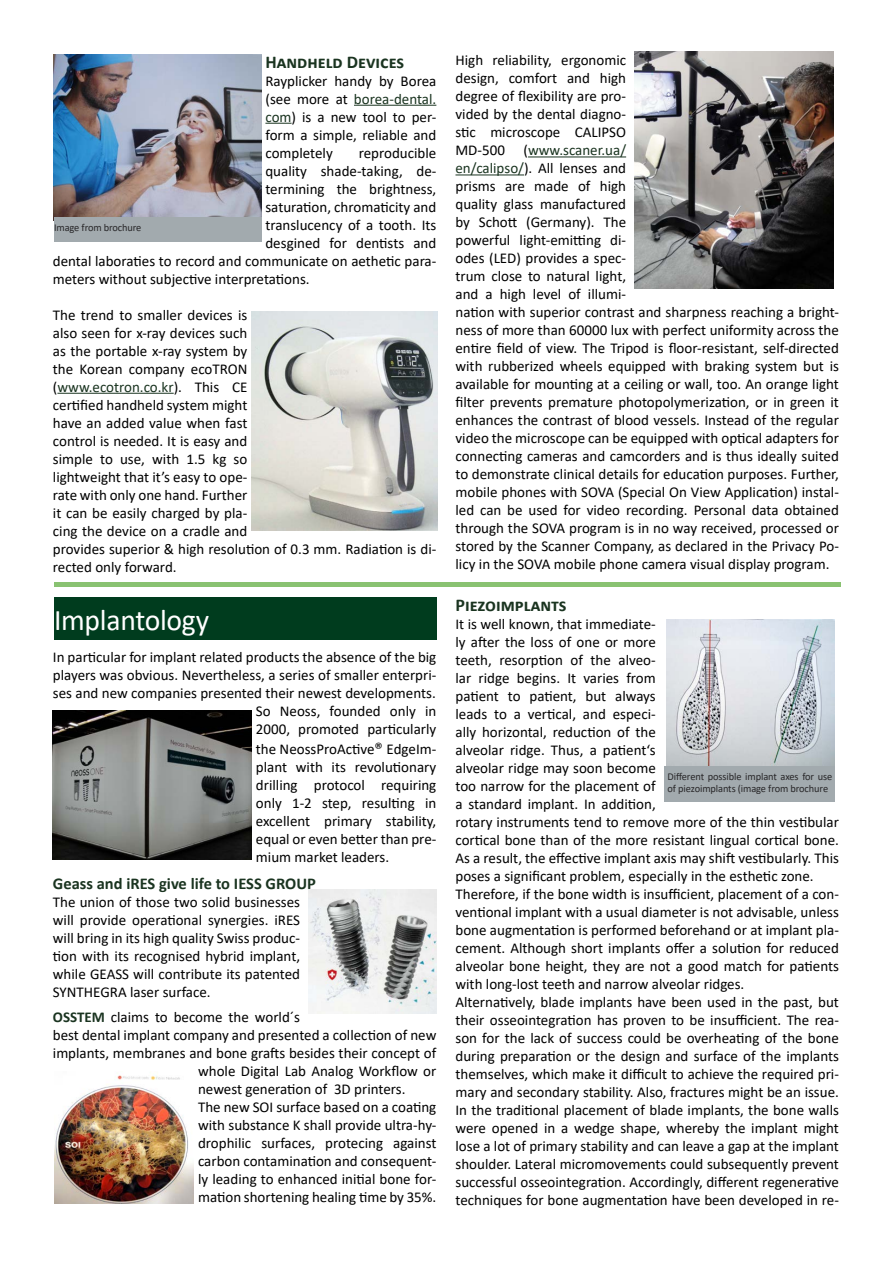
<style>
.page{position:relative;width:893px;height:1263px;background:#fff}
.page>*{position:absolute;margin:0;border:0;box-sizing:border-box;transform-origin:0 0}
.t1{font:30px "Calibri";letter-spacing:-.01em;color:#fff}
.t2{font:700 18px "Calibri";color:#1a3420}
.t3{font:700 16.5px "Calibri";color:#1a3420}
.t4{font:15px/18px "Calibri";color:#000;text-align:justify}
.t5{font:10.5px/12.6px "Calibri";letter-spacing:-.01em;color:#282729}
.s1{color:#1a3420}
.s2{font-size:16.5px}
.s3{font-weight:700;color:#1a3420}
</style>
<div class="page">
<img style="left:252px;top:311px;width:185px;height:219px">
<div style="left:54px;top:582px;width:787px;height:5px;background:#89c271"></div>
<hr style="left:354px;top:105px;width:82px;height:1px;background:#1a3420">
<svg style="left:265px;top:123px;width:27px;height:1px"></svg>
<hr style="left:57px;top:393px;width:117px;height:1px;background:#1a3420">
<div style="left:54px;top:597px;width:382px;height:43px;background:#003c1e"></div>
<img style="left:54px;top:54px;width:207px;height:163px">
<hr style="left:528px;top:156px;width:98px;height:1px;background:#1a3420">
<hr style="left:455px;top:174px;width:69px;height:1px;background:#1a3420">
<img style="left:635px;top:51px;width:198px;height:238px">
<div style="left:54px;top:217px;width:207px;height:25px;background:#a2aaae"></div>
<img style="left:53px;top:710px;width:199px;height:149px">
<img style="left:309px;top:890px;width:127px;height:123px">
<img style="left:54px;top:1075px;width:140px;height:129px">
<img style="left:667px;top:619px;width:168px;height:146px">
<div style="left:664px;top:766px;width:171px;height:35px;background:#a2aaae"></div>
<p class="t2" style="left:265px;top:49px;width:140px">Handheld Devices</p>
<p class="t4" style="left:265px;top:71px;width:172px">Rayplicker handy by Borea (see more at <span class="s1">borea-dental. com</span>) is a new tool to per&shy;form a simple, reliable and completely</p>
<p class="t4" style="left:359px;top:143px;width:79px">reproducible</p>
<p class="t4" style="left:265px;top:161px;width:172px">quality shade-taking, de-</p>
<p class="t4" style="left:265px;top:179px;width:172px">termining the brightness,</p>
<p class="t4" style="left:265px;top:197px;width:172px">saturation, chromaticity and</p>
<p class="t4" style="left:265px;top:215px;width:172px">translucency of a tooth. Its</p>
<p class="t4" style="left:265px;top:233px;width:172px">desgined for dentists and</p>
<p class="t4" style="left:53px;top:251px;width:385px">dental laboraties to record and communicate on aethetic para-</p>
<p class="t4" style="left:53px;top:269px;width:258px">meters without subjective interpretations.</p>
<p class="t4" style="left:53px;top:305px;width:385px;text-align:left">The trend to smaller devices is<br>also seen for x-ray devices such<br>as the portable x-ray system by<br>the Korean company ecoTRON<br>(<span class="s1">www.ecotron.co.kr</span>). This CE<br>certified handheld system might<br>have an added value when fast<br>control is needed. It is easy and<br>simple to use, with 1.5 kg so<br>lightweight that it’s easy to ope-<br>rate with only one hand. Further<br>it can be easily charged by pla-<br>cing the device on a cradle and<br>provides superior &amp; high resolution of 0.3 mm. Radiation is di&shy;rected only forward.</p>
<h1 class="t1" style="left:54px;top:599px;width:157px">Implantology</h1>
<p class="t5" style="left:54px;top:221px;width:89px">Image from brochure</p>
<p class="t4" style="left:53px;top:647px;width:385px;text-align:right">In particular for implant related products the absence of the big players was obvious. Nevertheless, a series of smaller enterpri&shy;ses and new companies presented their newest developments.<br>So Neoss, founded only in<br>2000, promoted particularly</p>
<p class="t4" style="left:256px;top:739px;width:182px">the NeossProActive<span class="s2">®</span> EdgeIm&shy;plant with its revolutionary drilling protocol requiring only 1-2 step, resulting in excellent primary stability, equal or even better than pre&shy;mium market leaders.</p>
<p class="t3" style="left:53px;top:871px;width:264px">Geass and iRES give life to IESS GROUP</p>
<p class="t4" style="left:53px;top:892px;width:249px">The union of those two solid businesses will provide operational synergies. iRES will bring in its high quality Swiss produc&shy;tion with its recognised hybrid implant, while GEASS will contribute its patented SYNTHEGRA laser surface.</p>
<p class="t4" style="left:53px;top:1007px;width:249px"><span class="s3">OSSTEM</span> claims to become the world´s</p>
<p class="t4" style="left:53px;top:1025px;width:385px">best dental implant company and presented a collection of new</p>
<p class="t4" style="left:53px;top:1043px;width:385px">implants, membranes and bone grafts besides their concept of</p>
<p class="t4" style="left:198px;top:1061px;width:240px">whole Digital Lab Analog Workflow or</p>
<p class="t4" style="left:198px;top:1079px;width:209px">newest generation of 3D printers.</p>
<p class="t4" style="left:198px;top:1097px;width:240px">The new SOI surface based on a coating</p>
<p class="t4" style="left:198px;top:1115px;width:240px">with substance K shall provide ultra-hy-</p>
<p class="t4" style="left:198px;top:1133px;width:240px">drophilic surfaces, protecing against</p>
<p class="t4" style="left:198px;top:1151px;width:240px">carbon contamination and consequent-</p>
<p class="t4" style="left:198px;top:1169px;width:240px">ly leading to enhanced initial bone for-</p>
<p class="t4" style="left:198px;top:1187px;width:240px">mation shortening healing time by 35%.</p>
<p class="t4" style="left:455px;top:51px;width:385px;text-align:left">High reliability, ergonomic<br>design, comfort and high<br>degree of flexibility are pro-<br>vided by the dental diagno-<br>stic microscope CALIPSO<br>MD-500 (<span class="s1">www.scaner.ua/<br>en/calipso/</span>). All lenses and<br>prisms are made of high<br>quality glass manufactured<br>by Schott (Germany). The<br>powerful light-emitting di-<br>odes (LED) provides a spec-<br>trum close to natural light,<br>and a high level of illumi-<br>nation with superior contrast and sharpness reaching a bright&shy;ness of more than 60000 lux with perfect uniformity across the entire field of view. The Tripod is floor-resistant, self-directed with rubberized wheels equipped with braking system but is available for mounting at a ceiling or wall, too. An orange light filter prevents premature photopolymerization, or in green it enhances the contrast of blood vessels. Instead of the regular video the microscope can be equipped with optical adapters for connecting cameras and camcorders and is thus ideally suited to demonstrate clinical details for education purposes. Further, mobile phones with SOVA (Special On View Application) instal&shy;led can be used for video recording. Personal data obtained through the SOVA program is in no way received, processed or stored by the Scanner Company, as declared in the Privacy Po&shy;licy in the SOVA mobile phone camera visual display program.</p>
<p class="t2" style="left:455px;top:592px;width:113px">Piezoimplants</p>
<p class="t4" style="left:455px;top:615px;width:385px;text-align:left">It is well known, that immediate-<br>ly after the loss of one or more<br>teeth, resorption of the alveo-<br>lar ridge begins. It varies from<br>patient to patient, but always<br>leads to a vertical, and especi-<br>ally horizontal, reduction of the<br>alveolar ridge. Thus, a patient‘s<br>alveolar ridge may soon become<br>too narrow for the placement of<br>a standard implant. In addition,<br>rotary instruments tend to remove more of the thin vestibular cortical bone than of the more resistant lingual cortical bone.<br>As a result, the effective implant axis may shift vestibularly. This poses a significant problem, especially in the esthetic zone.<br>Therefore, if the bone width is insufficient, placement of a con&shy;ventional implant with a usual diameter is not advisable, unless bone augmentation is performed beforehand or at implant pla&shy;cement. Although short implants offer a solution for reduced alveolar bone height, they are not a good match for patients with long-lost teeth and narrow alveolar ridges.<br>Alternatively, blade implants have been used in the past, but their osseointegration has proven to be insufficient. The rea&shy;son for the lack of success could be overheating of the bone during preparation or the design and surface of the implants themselves, which make it difficult to achieve the required pri&shy;mary and secondary stability. Also, fractures might be an issue.<br>In the traditional placement of blade implants, the bone walls were opened in a wedge shape, whereby the implant might lose a lot of primary stability and can leave a gap at the implant shoulder. Lateral micromovements could subsequently prevent successful osseointegration. Accordingly, different regenerative techniques for bone augmentation have been developed in re-</p>
<p class="t5" style="left:668px;top:770px;width:166px">Different possible implant axes for use of piezoimplants (image from brochure</p>
</div>
